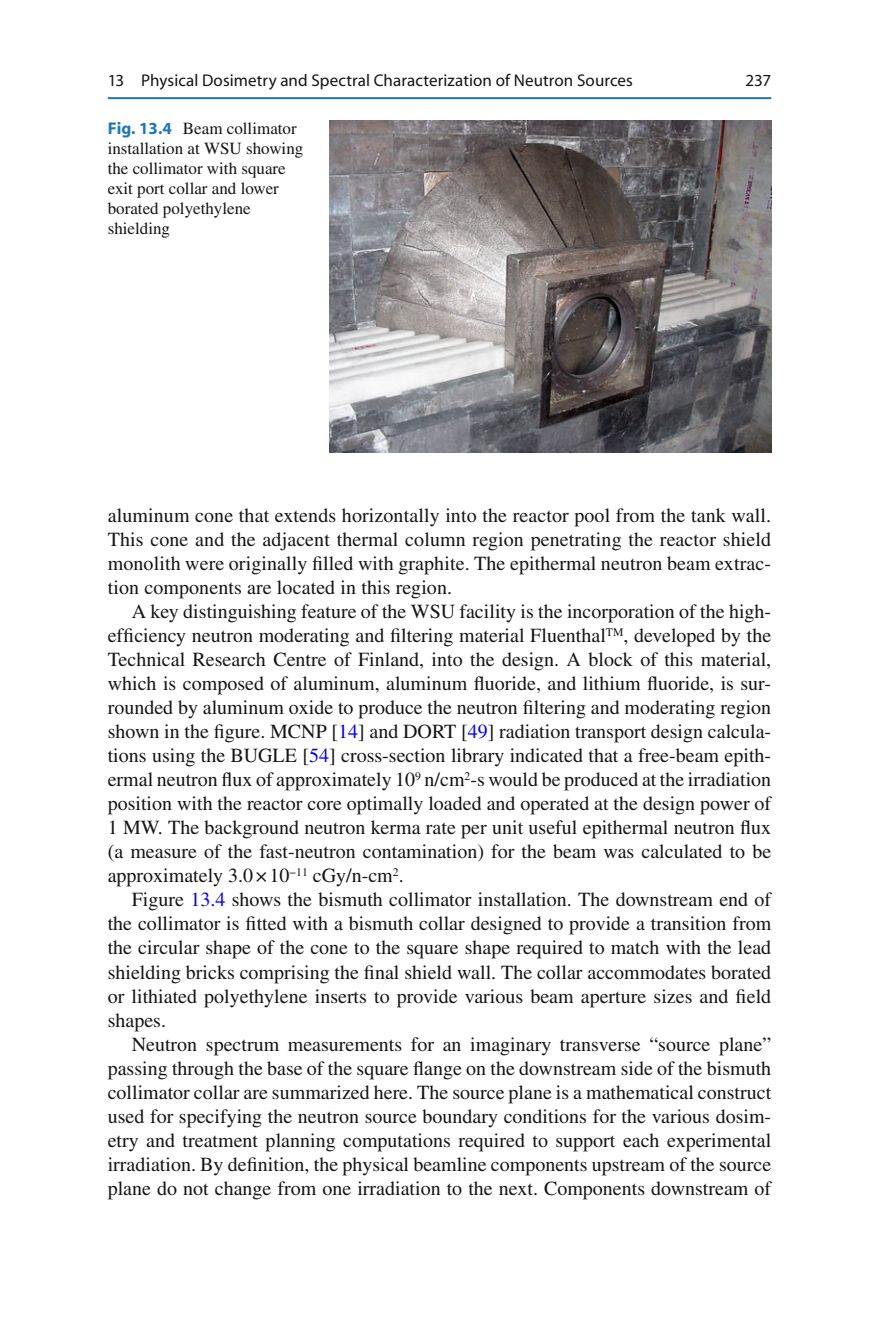
<style>
.page{position:relative;width:879px;height:1333px;background:#fff}
.page>*{position:absolute;margin:0;border:0;box-sizing:border-box;transform-origin:0 0}
.t1{font:20px/24px "Times";color:#131413;text-align:justify}
.t2{font:17px/20px "Times";color:#131413}
.t3{font:17px "Myriad";letter-spacing:.005em;color:#131413}
.s1{font-family:"Myriad";font-weight:700;color:#1f77b9}
.s2{color:#00f}
</style>
<div class="page">
<hr style="left:108px;top:97px;width:663px;height:2px;background:#1f77b9">
<img style="left:329px;top:121px;width:442px;height:331px">
<p class="t3" style="left:108px;top:74px;width:527px">13 Physical Dosimetry and Spectral Characterization of Neutron Sources</p>
<p class="t3" style="left:745px;top:74px;width:27px">237</p>
<p class="t2" style="left:108px;top:120px;width:197px"><span class="s1">Fig. 13.4</span> Beam collimator installation at WSU showing the collimator with square exit port collar and lower borated polyethylene shielding</p>
<p class="t1" style="left:108px;top:505px;width:665px">aluminum cone that extends horizontally into the reactor pool from the tank wall.<br>This cone and the adjacent thermal column region penetrating the reactor shield monolith were originally fi lled with graphite. The epithermal neutron beam extrac&shy;tion components are located in this region.</p>
<p class="t1" style="left:108px;top:601px;width:665px;text-indent:24px">A key distinguishing feature of the WSU facility is the incorporation of the high&shy;ef fi ciency neutron moderating and fi ltering material Fluenthal <sup>TM</sup> , developed by the Technical Research Centre of Finland, into the design. A block of this material, which is composed of aluminum, aluminum fl uoride, and lithium fl uoride, is sur&shy;rounded by aluminum oxide to produce the neutron fi ltering and moderating region shown in the fi gure. MCNP [ <span class="s2">14</span> ] and DORT [ <span class="s2">49</span> ] radiation transport design calcula&shy;tions using the BUGLE [ <span class="s2">54</span> ] cross-section library indicated that a free-beam epith&shy;ermal neutron fl ux of approximately 10 <sup>9</sup> n/cm <sup>2</sup> -s would be produced at the irradiation position with the reactor core optimally loaded and operated at the design power of 1 MW. The background neutron kerma rate per unit useful epithermal neutron fl ux (a measure of the fast-neutron contamination) for the beam was calculated to be approximately 3.0 × 10 <sup>−11</sup> cGy/n-cm <sup>2</sup> .</p>
<p class="t1" style="left:108px;top:889px;width:665px;text-indent:24px">Figure <span class="s2">13.4</span> shows the bismuth collimator installation. The downstream end of the collimator is fi tted with a bismuth collar designed to provide a transition from the circular shape of the cone to the square shape required to match with the lead shielding bricks comprising the fi nal shield wall. The collar accommodates borated or lithiated polyethylene inserts to provide various beam aperture sizes and fi eld shapes.</p>
<p class="t1" style="left:108px;top:1033px;width:665px;text-indent:24px">Neutron spectrum measurements for an imaginary transverse “source plane” passing through the base of the square fl ange on the downstream side of the bismuth collimator collar are summarized here. The source plane is a mathematical construct used for specifying the neutron source boundary conditions for the various dosim&shy;etry and treatment planning computations required to support each experimental irradiation. By de fi nition, the physical beamline components upstream of the source plane do not change from one irradiation to the next. Components downstream of</p>
</div>
